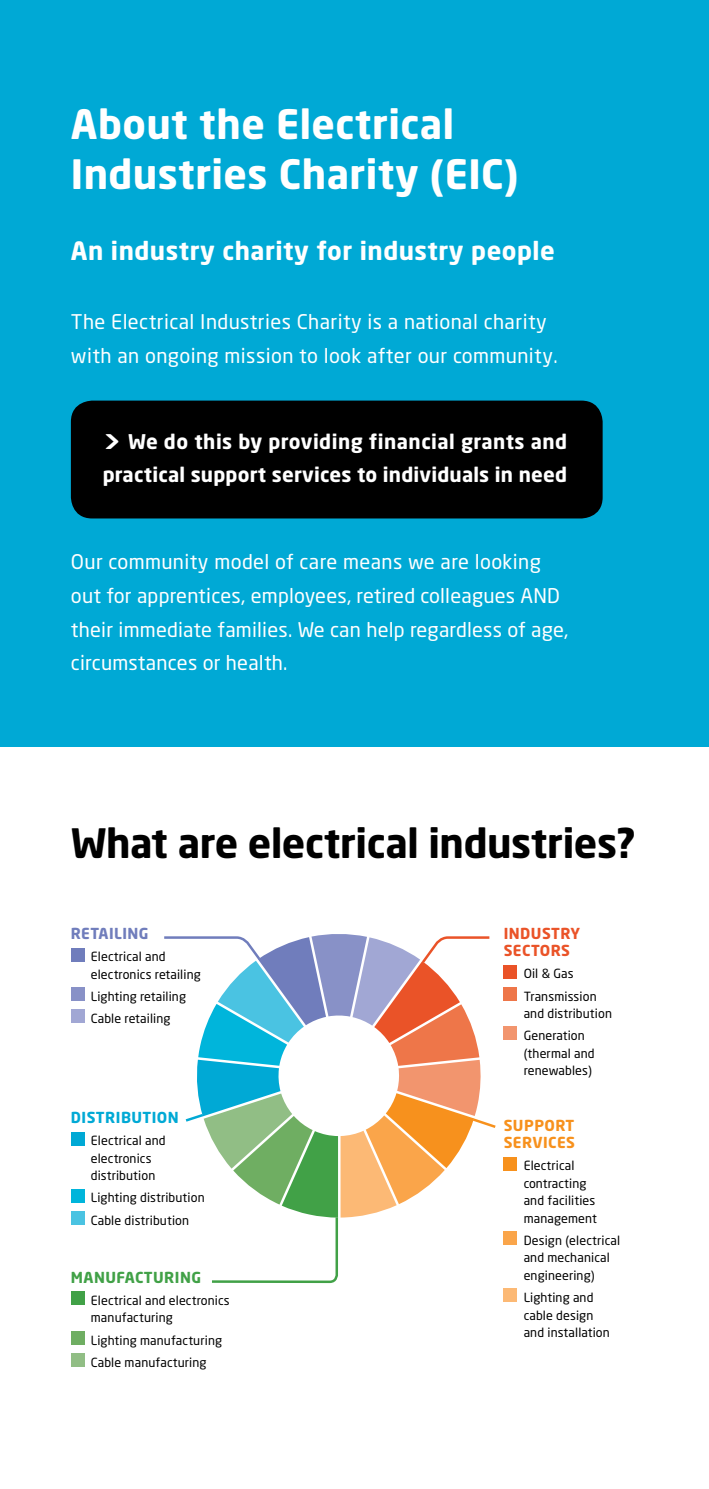
<style>
.page{position:relative;width:709px;height:1489px;background:#fff}
.page>*{position:absolute;margin:0;border:0;box-sizing:border-box;transform-origin:0 0}
.t1{font:700 40px/50px "Neo Sans";letter-spacing:.01em;color:#fff}
.t2{font:700 40px "Neo Sans";letter-spacing:-.01em;color:#000}
.t3{font:700 25px "Neo Sans";letter-spacing:.02em;color:#fff}
.t4{font:20px/33.8px "Neo Sans";letter-spacing:.01em;color:#fff}
.t5{font:700 20px/33px "Neo Sans";letter-spacing:.01em;color:#fff}
.t6{font:700 15px/17.5px "Neo Sans";letter-spacing:.03em;color:#ea5328}
.t7{font:700 15px/17.5px "Neo Sans";letter-spacing:.03em;color:#f7911d}
.t8{font:700 15px "Neo Sans";letter-spacing:.03em;color:#41a147}
.t9{font:700 15px "Neo Sans";letter-spacing:.03em;color:#00a9d5}
.t10{font:700 15px "Neo Sans";letter-spacing:.03em;color:#707dbc}
.t11{font:12.5px/17.5px "Neo Sans";letter-spacing:.01em;color:#000}
.s1{font-size:29.25px}
</style>
<div class="page">
<div style="left:0;top:0;width:709px;height:746px;background:#00a9d5"></div>
<div style="left:71px;top:400px;width:531px;height:118px;background:#000;border-radius:21px"></div>
<div style="left:503px;top:964px;width:14px;height:14px;background:#ea5328"></div>
<div style="left:503px;top:987px;width:14px;height:13px;background:#ee7649"></div>
<div style="left:503px;top:1026px;width:14px;height:14px;background:#f2956e"></div>
<div style="left:503px;top:1156px;width:14px;height:14px;background:#f7911d"></div>
<div style="left:503px;top:1231px;width:14px;height:13px;background:#faa54a"></div>
<div style="left:503px;top:1288px;width:14px;height:13px;background:#fcb975"></div>
<div style="left:71px;top:1291px;width:13px;height:13px;background:#41a147"></div>
<div style="left:71px;top:1330px;width:13px;height:14px;background:#6fae62"></div>
<div style="left:71px;top:1352px;width:13px;height:14px;background:#91be85"></div>
<div style="left:71px;top:1131px;width:13px;height:14px;background:#00a9d5"></div>
<div style="left:71px;top:1188px;width:13px;height:14px;background:#00b5db"></div>
<div style="left:71px;top:1211px;width:13px;height:13px;background:#4ac3e2"></div>
<div style="left:71px;top:947px;width:13px;height:14px;background:#707dbc"></div>
<div style="left:71px;top:987px;width:13px;height:13px;background:#8891c7"></div>
<div style="left:71px;top:1009px;width:13px;height:14px;background:#a1a7d4"></div>
<svg style="left:164px;top:934px;width:332px;height:349px"></svg>
<h1 class="t1" style="left:71px;top:98px;width:449px">About the Electrical<br>Industries Charity (EIC)</h1>
<h2 class="t3" style="left:71px;top:234px;width:485px">An industry charity for industry people</h2>
<h3 class="t4" style="left:71px;top:304px;width:488px">The Electrical Industries Charity is a national charity with an ongoing mission to look after our community.</h3>
<h3 class="t5" style="left:103px;top:424px;width:466px"><span class="s1">&gt;</span> We do this by providing financial grants and practical support services to individuals in need</h3>
<h3 class="t4" style="left:71px;top:544px;width:499px">Our community model of care means we are looking out for apprentices, employees, retired colleagues AND their immediate families. We can help regardless of age, circumstances or health.</h3>
<h1 class="t2" style="left:71px;top:817px;width:566px">What are electrical industries?</h1>
<p class="t10" style="left:71px;top:924px;width:79px">RETAILING</p>
<p class="t11" style="left:91px;top:947px;width:111px">Electrical and electronics retailing</p>
<p class="t11" style="left:91px;top:985px;width:97px;line-height:22px">Lighting retailing<br>Cable retailing</p>
<p class="t9" style="left:71px;top:1107px;width:109px">DISTRIBUTION</p>
<p class="t11" style="left:91px;top:1131px;width:76px">Electrical and electronics distribution</p>
<p class="t11" style="left:91px;top:1186px;width:115px;line-height:22px">Lighting distribution<br>Cable distribution</p>
<p class="t8" style="left:71px;top:1267px;width:132px">MANUFACTURING</p>
<p class="t11" style="left:91px;top:1291px;width:140px">Electrical and electronics manufacturing</p>
<p class="t11" style="left:91px;top:1328px;width:133px;line-height:22px">Lighting manufacturing<br>Cable manufacturing</p>
<p class="t6" style="left:503px;top:924px;width:78px">INDUSTRY<br>SECTORS</p>
<p class="t11" style="left:523px;top:962px;width:74px;line-height:22px">Oil &amp; Gas<br>Transmission</p>
<p class="t11" style="left:523px;top:1002px;width:90px;line-height:22px">and distribution<br>Generation</p>
<p class="t11" style="left:523px;top:1044px;width:72px">(thermal and renewables)</p>
<p class="t7" style="left:503px;top:1115px;width:73px">SUPPORT<br>SERVICES</p>
<p class="t11" style="left:523px;top:1156px;width:75px">Electrical contracting and facilities management</p>
<p class="t11" style="left:523px;top:1231px;width:98px">Design (electrical and mechanical engineering)</p>
<p class="t11" style="left:523px;top:1288px;width:88px">Lighting and cable design and installation</p>
</div>
